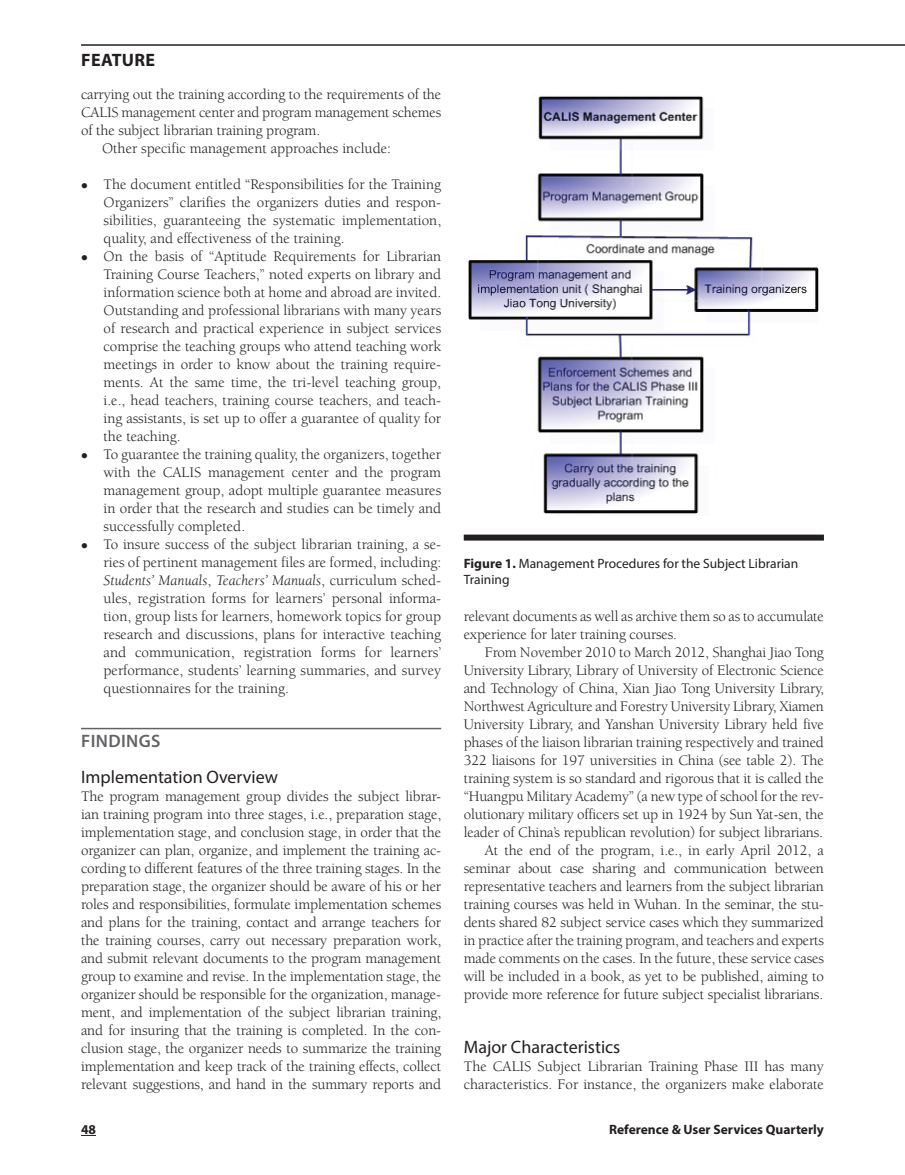
<style>
.page{position:relative;width:905px;height:1175px;background:#fff}
.page>*{position:absolute;margin:0;border:0;box-sizing:border-box;transform-origin:0 0}
.t1{font:18px "Myriad Pro";color:#231f20}
.t2{font:600 18px "Myriad Pro";letter-spacing:.02em;color:#636366}
.t3{font:700 18px "Myriad Pro";letter-spacing:.02em;color:#231f20}
.t4{font:15px/18px "Berkeley";color:#231f20}
.t5{font:13.5px/16.2px "Myriad Pro";color:#231f20}
.t6{font:700 13.5px "Myriad Pro";color:#231f20}
.s1{font-style:italic}
.s2{font-weight:700}
</style>
<div class="page">
<svg style="left:81px;top:1135px;width:15px;height:1px"></svg>
<hr style="left:81px;top:44px;width:823px;height:2px;background:#231f20">
<hr style="left:81px;top:728px;width:360px;height:1px;background:#636366">
<img style="left:469px;top:96px;width:349px;height:418px">
<div style="left:464px;top:534px;width:360px;height:6px;background:#231f20"></div>
<p class="t3" style="left:81px;top:48px;width:75px">FEATURE</p>
<p class="t4" style="left:81px;top:86px;width:362px">carrying out the training according to the requirements of the</p>
<p class="t4" style="left:81px;top:104px;width:361px">CALIS management center and program management schemes</p>
<p class="t4" style="left:81px;top:122px;width:241px">of the subject librarian training program.</p>
<p class="t4" style="left:102px;top:140px;width:290px">Other specific management approaches include:</p>
<p class="t4" style="left:104px;top:176px;width:339px">The document entitled “Responsibilities for the Training Organizers” clarifies the organizers duties and respon&shy;sibilities, guaranteeing the systematic implementation, quality, and effectiveness of the training.<br>On the basis of “Aptitude Requirements for Librarian Training Course Teachers,” noted experts on library and information science both at home and abroad are invited.<br>Outstanding and professional librarians with many years of research and practical experience in subject services comprise the teaching groups who attend teaching work meetings in order to know about the training require&shy;ments. At the same time, the tri-level teaching group, i.e., head teachers, training course teachers, and teach&shy;ing assistants, is set up to offer a guarantee of quality for the teaching.<br>To guarantee the training quality, the organizers, together with the CALIS management center and the program management group, adopt multiple guarantee measures in order that the research and studies can be timely and successfully completed.<br>To insure success of the subject librarian training, a se&shy;ries of pertinent management files are formed, including:<br><span class="s1">Students’ Manuals</span>, <span class="s1">Teachers’ Manuals</span>, curriculum sched&shy;ules, registration forms for learners’ personal informa&shy;tion, group lists for learners, homework topics for group research and discussions, plans for interactive teaching and communication, registration forms for learners’ performance, students’ learning summaries, and survey questionnaires for the training.</p>
<p class="t2" style="left:81px;top:730px;width:81px">FINDINGS</p>
<p class="t1" style="left:81px;top:766px;width:198px">Implementation Overview</p>
<p class="t4" style="left:81px;top:788px;width:362px;text-align:justify">The program management group divides the subject librar&shy;ian training program into three stages, i.e., preparation stage, implementation stage, and conclusion stage, in order that the organizer can plan, organize, and implement the training ac&shy;cording to different features of the three training stages. In the preparation stage, the organizer should be aware of his or her roles and responsibilities, formulate implementation schemes and plans for the training, contact and arrange teachers for the training courses, carry out necessary preparation work, and submit relevant documents to the program management group to examine and revise. In the implementation stage, the organizer should be responsible for the organization, manage&shy;ment, and implementation of the subject librarian training, and for insuring that the training is completed. In the con&shy;clusion stage, the organizer needs to summarize the training implementation and keep track of the training effects, collect relevant suggestions, and hand in the summary reports and</p>
<p class="t5" style="left:464px;top:555px;width:336px"><span class="s2">Figure 1.</span> Management Procedures for the Subject Librarian<br>Training</p>
<p class="t4" style="left:464px;top:608px;width:361px">relevant documents as well as archive them so as to accumulate experience for later training courses.</p>
<p class="t4" style="left:464px;top:644px;width:362px;text-align:right">From November 2010 to March 2012, Shanghai Jiao Tong University Library, Library of University of Electronic Science and Technology of China, Xian Jiao Tong University Library, Northwest Agriculture and Forestry University Library, Xiamen University Library, and Yanshan University Library held five phases of the liaison librarian training respectively and trained 322 liaisons for 197 universities in China (see table 2). The training system is so standard and rigorous that it is called the “Huangpu Military Academy” (a new type of school for the rev&shy;olutionary military officers set up in 1924 by Sun Yat-sen, the leader of China’s republican revolution) for subject librarians.<br>At the end of the program, i.e., in early April 2012, a seminar about case sharing and communication between representative teachers and learners from the subject librarian training courses was held in Wuhan. In the seminar, the stu&shy;dents shared 82 subject service cases which they summarized in practice after the training program, and teachers and experts made comments on the cases. In the future, these service cases will be included in a book, as yet to be published, aiming to provide more reference for future subject specialist librarians.</p>
<p class="t1" style="left:464px;top:1036px;width:158px">Major Characteristics</p>
<p class="t4" style="left:464px;top:1058px;width:361px">The CALIS Subject Librarian Training Phase III has many characteristics. For instance, the organizers make elaborate</p>
<p class="t6" style="left:81px;top:1120px;width:16px">48</p>
<p class="t6" style="left:609px;top:1120px;width:216px">Reference &amp; User Services Quarterly</p>
</div>
